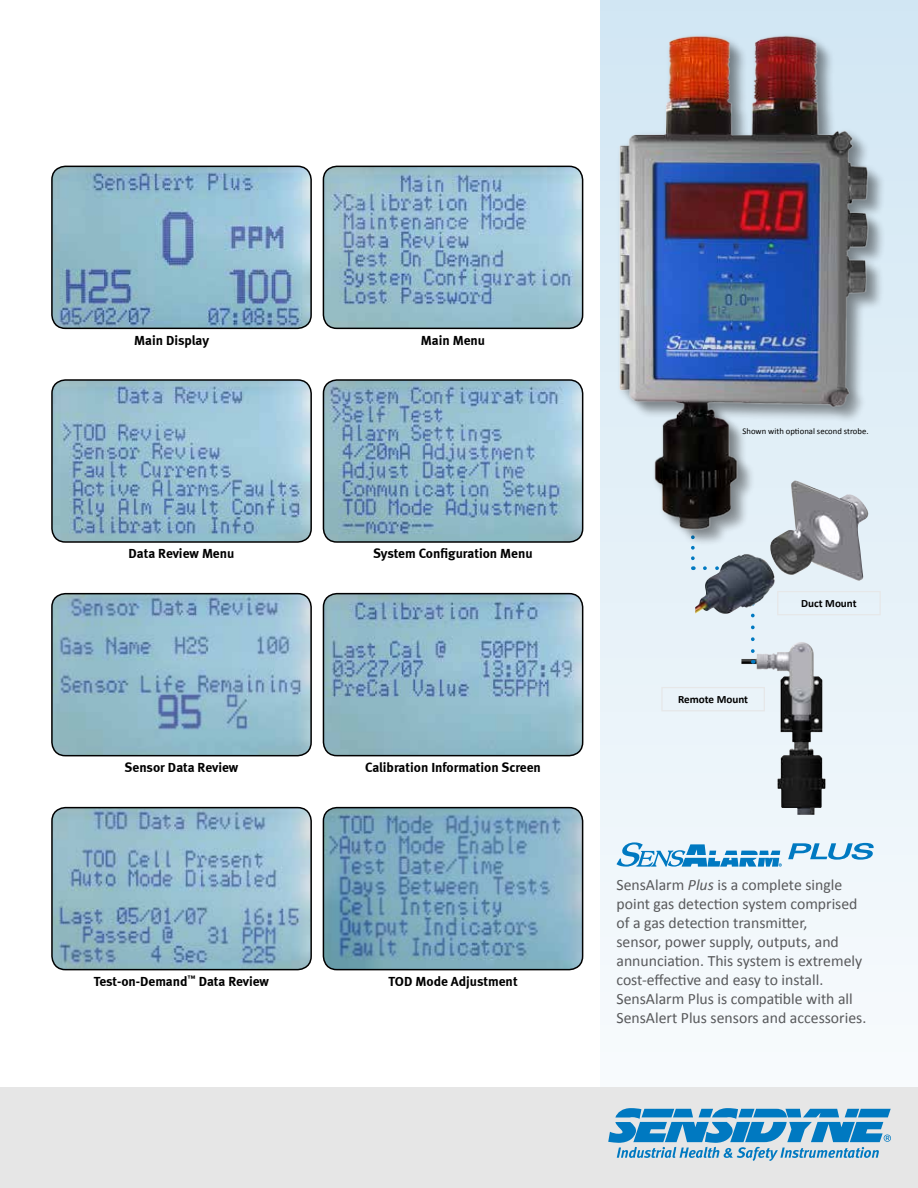
<style>
.page{position:relative;width:918px;height:1188px;background:#fff}
.page>*{position:absolute;margin:0;border:0;box-sizing:border-box;transform-origin:0 0}
.t1{font:15.75px/18.9px "Calibri";color:#58595b}
.t2{font:13.5px "Meta Bold LF";color:#000}
.t3{font:700 11.1px "Calibri";color:#000}
.t4{font:8.7px "Calibri";color:#000}
.s1{font-style:italic}
</style>
<div class="page">
<div style="left:600px;top:0;width:318px;height:1087px;background:linear-gradient(to bottom,#d2e7f4,#f3f5f7)"></div>
<div style="left:0;top:1087px;width:918px;height:101px;background:#e6e6e6"></div>
<svg style="left:608px;top:1108px;width:283px;height:53px"></svg>
<img style="left:52px;top:166px;width:258px;height:162px">
<div style="left:51px;top:166px;width:261px;height:163px;border:2px solid #000;border-radius:14px"></div>
<img style="left:53px;top:381px;width:257px;height:160px">
<div style="left:51px;top:379px;width:261px;height:164px;border:2px solid #000;border-radius:14px"></div>
<img style="left:53px;top:594px;width:258px;height:162px">
<div style="left:51px;top:593px;width:261px;height:163px;border:2px solid #000;border-radius:14px"></div>
<img style="left:53px;top:808px;width:258px;height:162px">
<div style="left:51px;top:807px;width:261px;height:163px;border:2px solid #000;border-radius:14px"></div>
<img style="left:323px;top:167px;width:260px;height:161px">
<div style="left:323px;top:166px;width:260px;height:163px;border:2px solid #000;border-radius:14px"></div>
<img style="left:323px;top:594px;width:260px;height:162px">
<div style="left:323px;top:593px;width:260px;height:163px;border:2px solid #000;border-radius:14px"></div>
<img style="left:323px;top:808px;width:260px;height:162px">
<div style="left:323px;top:807px;width:260px;height:163px;border:2px solid #000;border-radius:14px"></div>
<img style="left:323px;top:380px;width:260px;height:162px">
<div style="left:323px;top:379px;width:260px;height:164px;border:2px solid #000;border-radius:14px"></div>
<img style="left:741px;top:642px;width:60px;height:115px">
<svg style="left:691px;top:547px;width:4px;height:23px"></svg>
<svg style="left:751px;top:614px;width:4px;height:50px"></svg>
<img style="left:695px;top:547px;width:176px;height:67px">
<img style="left:614px;top:31px;width:276px;height:516px">
<div style="left:777px;top:591px;width:104px;height:24px;border:1px solid #e6e7e8"></div>
<div style="left:661px;top:687px;width:104px;height:24px;border:1px solid #e6e7e8"></div>
<svg style="left:616px;top:842px;width:166px;height:25px"></svg>
<svg style="left:788px;top:843px;width:86px;height:17px"></svg>
<p class="t2" style="left:134px;top:332px;width:76px">Main Display</p>
<p class="t2" style="left:421px;top:332px;width:66px">Main Menu</p>
<p class="t4" style="left:743px;top:426px;width:128px">Shown with optional second strobe.</p>
<p class="t2" style="left:129px;top:546px;width:107px">Data Review Menu</p>
<p class="t2" style="left:373px;top:546px;width:161px">System Configuration Menu</p>
<p class="t3" style="left:801px;top:597px;width:57px">Duct Mount</p>
<p class="t3" style="left:678px;top:693px;width:72px">Remote Mount</p>
<p class="t2" style="left:125px;top:759px;width:115px">Sensor Data Review</p>
<p class="t2" style="left:365px;top:759px;width:177px">Calibration Information Screen</p>
<p class="t2" style="left:94px;top:973px;width:177px">Test-on-Demand<sup>™</sup> Data Review</p>
<p class="t2" style="left:389px;top:973px;width:131px">TOD Mode Adjustment</p>
<p class="t1" style="left:616px;top:876px;width:251px">SensAlarm <span class="s1">Plus</span> is a complete single point gas detection system comprised of a gas detection transmitter,<br>sensor, power supply, outputs, and annunciation. This system is extremely cost-effective and easy to install.<br>SensAlarm Plus is compatible with all SensAlert Plus sensors and accessories.</p>
</div>
